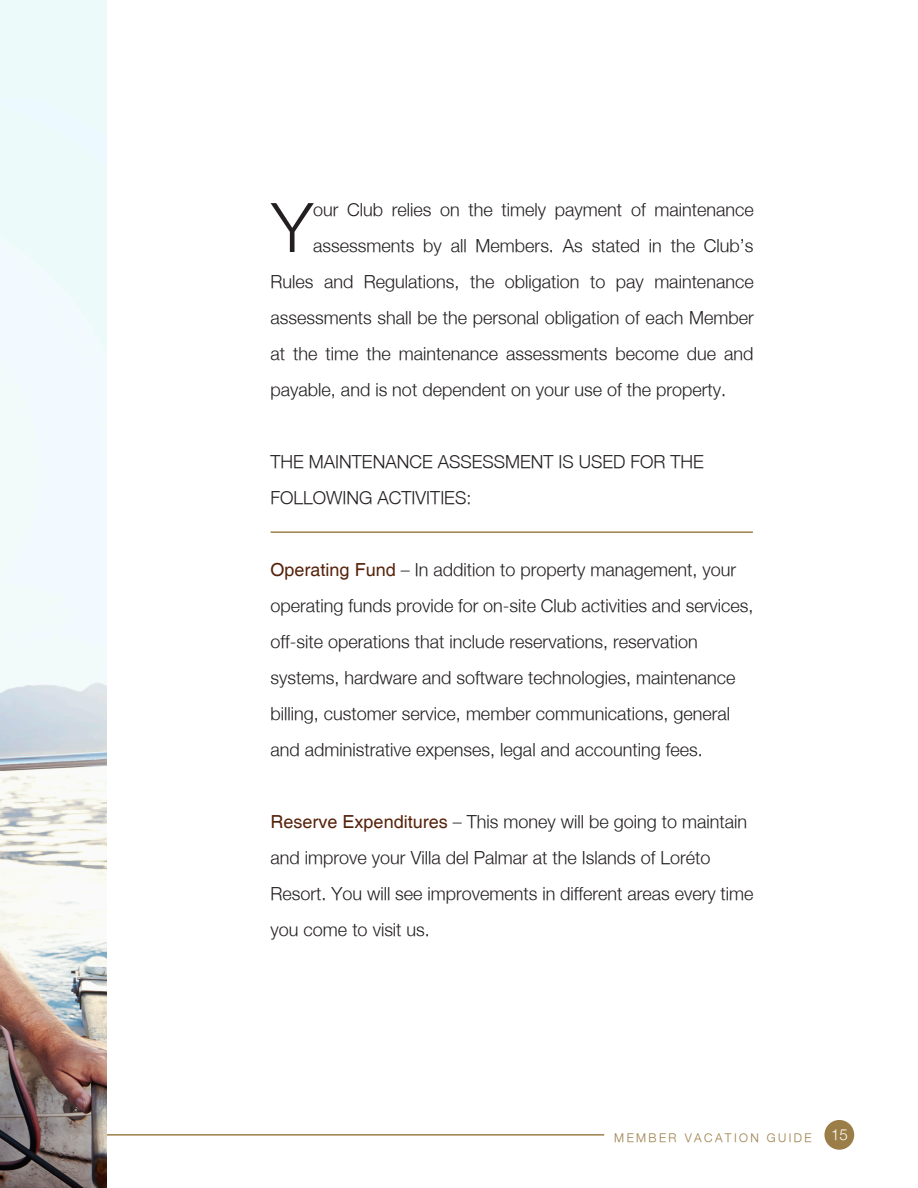
<style>
.page{position:relative;width:918px;height:1188px;background:#fff}
.page>*{position:absolute;margin:0;border:0;box-sizing:border-box;transform-origin:0 0}
.t1{font:300 68.4px "Helvetica Neue";color:#231f20}
.t2{font:300 18px "Helvetica Neue";color:#231f20}
.t3{font:300 15px "Helvetica Neue";color:#fff}
.t4{font:300 12px "Helvetica Neue";letter-spacing:.2em;color:#9b7d47}
.s1{font-family:"Helvetica";font-weight:400;color:#56220b}
</style>
<div class="page">
<div style="left:824px;top:1120px;width:30px;height:30px;background:#9b7d47;border-radius:50%"></div>
<hr style="left:0;top:1134px;width:604px;height:2px;background:#9b7d47">
<img style="left:0;top:0;width:106px;height:1188px">
<hr style="left:271px;top:531px;width:482px;height:2px;background:#9b7d47">
<p class="t1" style="left:271px;top:186px;width:43px">Y</p>
<p class="t2" style="left:313px;top:199px;width:442px">our Club relies on the timely payment of maintenance</p>
<p class="t2" style="left:313px;top:235px;width:442px">assessments by all Members. As stated in the Club’s</p>
<p class="t2" style="left:271px;top:271px;width:485px">Rules and Regulations, the obligation to pay maintenance</p>
<p class="t2" style="left:271px;top:307px;width:485px">assessments shall be the personal obligation of each Member</p>
<p class="t2" style="left:271px;top:343px;width:484px">at the time the maintenance assessments become due and</p>
<p class="t2" style="left:271px;top:379px;width:457px">payable, and is not dependent on your use of the property.</p>
<p class="t2" style="left:271px;top:451px;width:435px">THE MAINTENANCE ASSESSMENT IS USED FOR THE</p>
<p class="t2" style="left:271px;top:487px;width:202px">FOLLOWING ACTIVITIES:</p>
<p class="t2" style="left:271px;top:559px;width:467px"><span class="s1">Operating Fund</span> – In addition to property management, your</p>
<p class="t2" style="left:271px;top:595px;width:485px">operating funds provide for on-site Club activities and services,</p>
<p class="t2" style="left:271px;top:631px;width:429px">off-site operations that include reservations, reservation</p>
<p class="t2" style="left:271px;top:667px;width:466px">systems, hardware and software technologies, maintenance</p>
<p class="t2" style="left:271px;top:703px;width:461px">billing, customer service, member communications, general</p>
<p class="t2" style="left:271px;top:739px;width:434px">and administrative expenses, legal and accounting fees.</p>
<p class="t2" style="left:271px;top:811px;width:478px"><span class="s1">Reserve Expenditures</span> – This money will be going to maintain</p>
<p class="t2" style="left:271px;top:847px;width:441px">and improve your Villa del Palmar at the Islands of Loréto</p>
<p class="t2" style="left:271px;top:883px;width:484px">Resort. You will see improvements in different areas every time</p>
<p class="t2" style="left:271px;top:919px;width:161px">you come to visit us.</p>
<p class="t4" style="left:614px;top:1130px;width:199px">MEMBER VACATION GUIDE</p>
<p class="t3" style="left:831px;top:1126px;width:18px">15</p>
</div>
